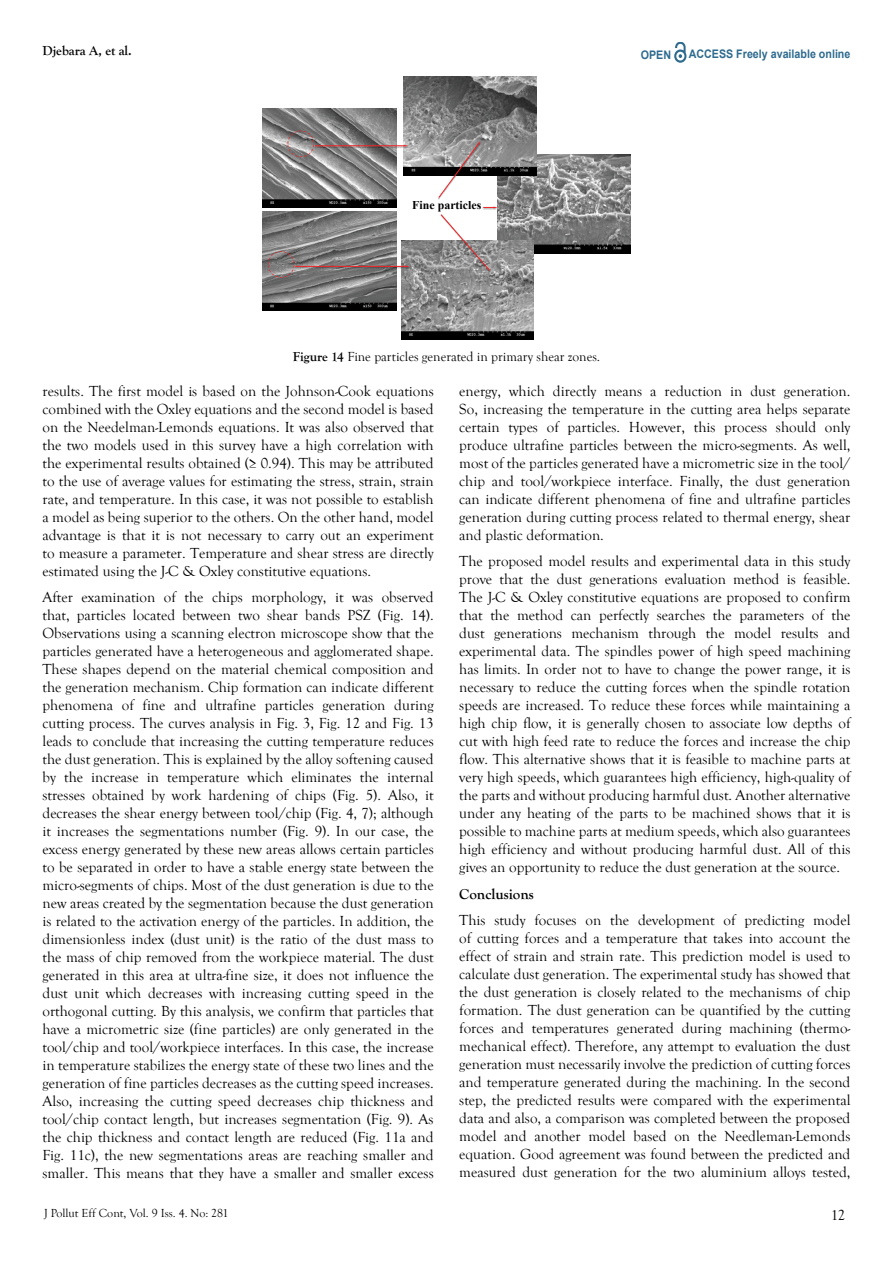
<style>
.page{position:relative;width:893px;height:1263px;background:#fff}
.page>*{position:absolute;margin:0;border:0;box-sizing:border-box;transform-origin:0 0}
.t1{font:15px/18px "Goudy Old Style T";color:#000;text-align:justify}
.t2{font:700 15px "Goudy Old Style T";color:#000}
.t3{font:13.5px "Goudy Old Style T";color:#000}
.t4{font:700 13.5px "Goudy Old Style T";color:#000}
.t5{font:12px "Goudy Old Style T";color:#000}
.t6{font:700 11.85px "Arial";color:#2e6b8f;scale:.91 1}
.t7{font:700 11.85px "Times New Roman";color:#000}
.s1{font-weight:700}
</style>
<div class="page">
<svg style="left:674px;top:43px;width:12px;height:20px"></svg>
<img style="left:498px;top:155px;width:132px;height:99px">
<img style="left:404px;top:77px;width:133px;height:99px">
<img style="left:263px;top:109px;width:133px;height:99px">
<img style="left:408px;top:140px;width:7px;height:13px">
<svg style="left:288px;top:131px;width:120px;height:26px;background:#92898a"></svg>
<img style="left:263px;top:211px;width:133px;height:99px">
<img style="left:401px;top:241px;width:133px;height:99px">
<img style="left:410px;top:261px;width:6px;height:12px">
<svg style="left:268px;top:251px;width:142px;height:27px;background:#857d7d"></svg>
<img style="left:437px;top:136px;width:50px;height:40px">
<svg style="left:438px;top:141px;width:43px;height:57px"></svg>
<img style="left:439px;top:214px;width:58px;height:65px">
<svg style="left:441px;top:214px;width:49px;height:57px"></svg>
<img style="left:483px;top:202px;width:21px;height:12px">
<svg style="left:483px;top:206px;width:15px;height:2px"></svg>
<p class="t4" style="left:43px;top:43px;width:91px">Djebara A, et al.</p>
<p class="t6" style="left:641px;top:47px;width:35px">OPEN</p>
<p class="t6" style="left:689px;top:46px;width:179px">ACCESS Freely available online</p>
<p class="t7" style="left:412px;top:197px;width:71px">Fine particles</p>
<p class="t3" style="left:293px;top:349px;width:309px"><span class="s1">Figure 14</span> Fine particles generated in primary shear zones.</p>
<p class="t1" style="left:43px;top:382px;width:393px">results. The first model is based on the Johnson-Cook equations combined with the Oxley equations and the second model is based on the Needelman-Lemonds equations. It was also observed that the two models used in this survey have a high correlation with the experimental results obtained (≥ 0.94). This may be attributed to the use of average values for estimating the stress, strain, strain rate, and temperature. In this case, it was not possible to establish a model as being superior to the others. On the other hand, model advantage is that it is not necessary to carry out an experiment to measure a parameter. Temperature and shear stress are directly estimated using the J-C &amp; Oxley constitutive equations.</p>
<p class="t1" style="left:43px;top:589px;width:393px">After examination of the chips morphology, it was observed that, particles located between two shear bands PSZ (Fig. 14).<br>Observations using a scanning electron microscope show that the particles generated have a heterogeneous and agglomerated shape.<br>These shapes depend on the material chemical composition and the generation mechanism. Chip formation can indicate different phenomena of fine and ultrafine particles generation during cutting process. The curves analysis in Fig. 3, Fig. 12 and Fig. 13 leads to conclude that increasing the cutting temperature reduces the dust generation. This is explained by the alloy softening caused by the increase in temperature which eliminates the internal stresses obtained by work hardening of chips (Fig. 5). Also, it decreases the shear energy between tool/chip (Fig. 4, 7); although it increases the segmentations number (Fig. 9). In our case, the excess energy generated by these new areas allows certain particles to be separated in order to have a stable energy state between the micro-segments of chips. Most of the dust generation is due to the new areas created by the segmentation because the dust generation is related to the activation energy of the particles. In addition, the dimensionless index (dust unit) is the ratio of the dust mass to the mass of chip removed from the workpiece material. The dust generated in this area at ultra-fine size, it does not influence the dust unit which decreases with increasing cutting speed in the orthogonal cutting. By this analysis, we confirm that particles that have a micrometric size (fine particles) are only generated in the tool/chip and tool/workpiece interfaces. In this case, the increase in temperature stabilizes the energy state of these two lines and the generation of fine particles decreases as the cutting speed increases.<br>Also, increasing the cutting speed decreases chip thickness and tool/chip contact length, but increases segmentation (Fig. 9). As the chip thickness and contact length are reduced (Fig. 11a and Fig. 11c), the new segmentations areas are reaching smaller and smaller. This means that they have a smaller and smaller excess</p>
<p class="t5" style="left:44px;top:1207px;width:186px">J Pollut Eff Cont, Vol. 9 Iss. 4. No: 281</p>
<p class="t1" style="left:459px;top:382px;width:393px">energy, which directly means a reduction in dust generation.<br>So, increasing the temperature in the cutting area helps separate certain types of particles. However, this process should only produce ultrafine particles between the micro-segments. As well, most of the particles generated have a micrometric size in the tool/ chip and tool/workpiece interface. Finally, the dust generation can indicate different phenomena of fine and ultrafine particles generation during cutting process related to thermal energy, shear and plastic deformation.</p>
<p class="t1" style="left:459px;top:553px;width:393px">The proposed model results and experimental data in this study prove that the dust generations evaluation method is feasible.<br>The J-C &amp; Oxley constitutive equations are proposed to confirm that the method can perfectly searches the parameters of the dust generations mechanism through the model results and experimental data. The spindles power of high speed machining has limits. In order not to have to change the power range, it is necessary to reduce the cutting forces when the spindle rotation speeds are increased. To reduce these forces while maintaining a high chip flow, it is generally chosen to associate low depths of cut with high feed rate to reduce the forces and increase the chip flow. This alternative shows that it is feasible to machine parts at very high speeds, which guarantees high efficiency, high-quality of the parts and without producing harmful dust. Another alternative under any heating of the parts to be machined shows that it is possible to machine parts at medium speeds, which also guarantees high efficiency and without producing harmful dust. All of this gives an opportunity to reduce the dust generation at the source.</p>
<p class="t2" style="left:459px;top:885px;width:76px">Conclusions</p>
<p class="t1" style="left:459px;top:912px;width:393px">This study focuses on the development of predicting model of cutting forces and a temperature that takes into account the effect of strain and strain rate. This prediction model is used to calculate dust generation. The experimental study has showed that the dust generation is closely related to the mechanisms of chip formation. The dust generation can be quantified by the cutting forces and temperatures generated during machining (thermo&shy;mechanical effect). Therefore, any attempt to evaluation the dust generation must necessarily involve the prediction of cutting forces and temperature generated during the machining. In the second step, the predicted results were compared with the experimental data and also, a comparison was completed between the proposed model and another model based on the Needleman-Lemonds equation. Good agreement was found between the predicted and measured dust generation for the two aluminium alloys tested,</p>
<p class="t1" style="left:831px;top:1207px;width:16px">12</p>
</div>
